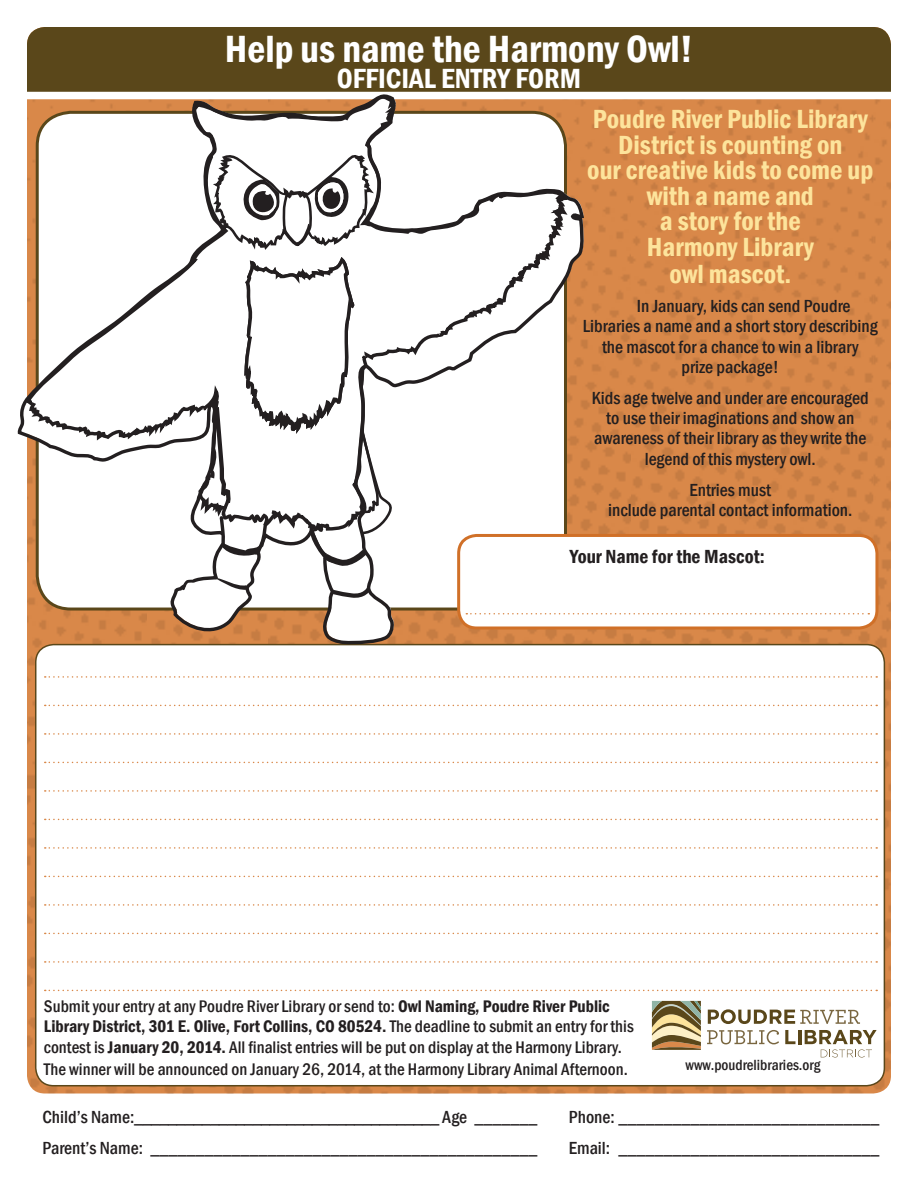
<style>
.page{position:relative;width:918px;height:1188px;background:#fff}
.page>*{position:absolute;margin:0;border:0;box-sizing:border-box;transform-origin:0 0}
.t1{font:600 condensed 39px "Franklin Gothic";color:#fff}
.t2{font:600 condensed 28.5px "Franklin Gothic";color:#fff}
.t3{font:600 condensed 27px/25.8px "Franklin Gothic";color:#fde49c;text-align:center}
.t4{font:600 condensed 19.5px "Franklin Gothic";color:#231f20}
.t5{font:500 condensed 18px/20.2px "Franklin Gothic";color:#231f20;text-align:center}
.t6{font:18px "Franklin Gothic";color:#231f20}
.t7{font:500 condensed 17.25px/21px "Franklin Gothic";color:#231f20}
.t8{font:500 condensed 15.15px "Franklin Gothic";color:#231f20}
.s1{font-weight:600}
.s2{font-weight:500;font-stretch:condensed}
</style>
<div class="page">
<img style="left:27px;top:99px;width:864px;height:995px">
<div style="left:36px;top:645px;width:848px;height:441px;background:#fff;border-radius:18px"></div>
<div style="left:27px;top:27px;width:864px;height:65px;background:#5a471a"></div>
<svg style="left:45px;top:676px;width:832px;height:2px"></svg>
<svg style="left:45px;top:705px;width:832px;height:1px"></svg>
<svg style="left:45px;top:733px;width:832px;height:2px"></svg>
<svg style="left:45px;top:762px;width:832px;height:1px"></svg>
<svg style="left:45px;top:790px;width:832px;height:2px"></svg>
<svg style="left:45px;top:819px;width:832px;height:1px"></svg>
<svg style="left:45px;top:847px;width:832px;height:2px"></svg>
<svg style="left:45px;top:876px;width:832px;height:1px"></svg>
<svg style="left:45px;top:904px;width:832px;height:2px"></svg>
<svg style="left:45px;top:933px;width:832px;height:1px"></svg>
<svg style="left:45px;top:961px;width:832px;height:2px"></svg>
<svg style="left:45px;top:990px;width:832px;height:1px"></svg>
<div style="left:459px;top:535px;width:418px;height:93px;background:#fff;border-radius:18px"></div>
<svg style="left:588px;top:613px;width:281px;height:2px"></svg>
<div style="left:457px;top:534px;width:421px;height:95px;border:3px solid #d07028;border-radius:18px"></div>
<svg style="left:708px;top:1009px;width:152px;height:15px"></svg>
<svg style="left:707px;top:1030px;width:72px;height:14px"></svg>
<svg style="left:785px;top:1030px;width:10px;height:14px"></svg>
<hr style="left:798px;top:1030px;width:3px;height:14px;background:#5a471a">
<svg style="left:805px;top:1030px;width:72px;height:28px"></svg>
<svg style="left:652px;top:1001px;width:49px;height:49px"></svg>
<svg style="left:17px;top:94px;width:571px;height:553px"></svg>
<svg style="left:180px;top:154px;width:214px;height:443px"></svg>
<h1 class="t1" style="left:225px;top:23px;width:470px">Help us name the Harmony Owl!</h1>
<h2 class="t2" style="left:337px;top:59px;width:246px">OFFICIAL ENTRY FORM</h2>
<h3 class="t3" style="left:587px;top:106px;width:288px">Poudre River Public Library<br>District is counting on<br>our creative kids to come up with a name and<br>a story for the<br>Harmony Library<br>owl mascot.</h3>
<p class="t5" style="left:637px;top:296px;width:215px">In January, kids can send Poudre</p>
<p class="t5" style="left:583px;top:316px;width:297px">Libraries a name and a short story describing</p>
<p class="t5" style="left:602px;top:336px;width:258px">the mascot for a chance to win a library</p>
<p class="t5" style="left:682px;top:356px;width:99px">prize package!</p>
<p class="t5" style="left:592px;top:388px;width:279px">Kids age twelve and under are encouraged to use their imaginations and show an awareness of their library as they write the legend of this mystery owl.</p>
<p class="t5" style="left:608px;top:479px;width:246px">Entries must<br>include parental contact information.</p>
<p class="t4" style="left:570px;top:543px;width:196px">Your Name for the Mascot:</p>
<p class="t7" style="left:44px;top:995px;width:591px">Submit your entry at any Poudre River Library or send to: <span class="s1">Owl Naming, Poudre River Public Library District, 301 E. Olive, Fort Collins, CO 80524.</span> The deadline to submit an entry for this contest is <span class="s1">January 20, 2014.</span> All finalist entries will be put on display at the Harmony Library.<br>The winner will be announced on January 26, 2014, at the Harmony Library Animal Afternoon.</p>
<p class="t8" style="left:686px;top:1055px;width:137px">www.poudrelibraries.org</p>
<p class="t6" style="left:42px;top:1106px;width:497px"><span class="s2">Child’s Name:</span>____________________________________ <span class="s2">Age</span> _______</p>
<p class="t6" style="left:569px;top:1106px;width:312px"><span class="s2">Phone:</span> _____________________________</p>
<p class="t6" style="left:42px;top:1137px;width:496px"><span class="s2">Parent’s Name:</span> ___________________________________________</p>
<p class="t6" style="left:569px;top:1137px;width:312px"><span class="s2">Email:</span> _____________________________</p>
</div>
